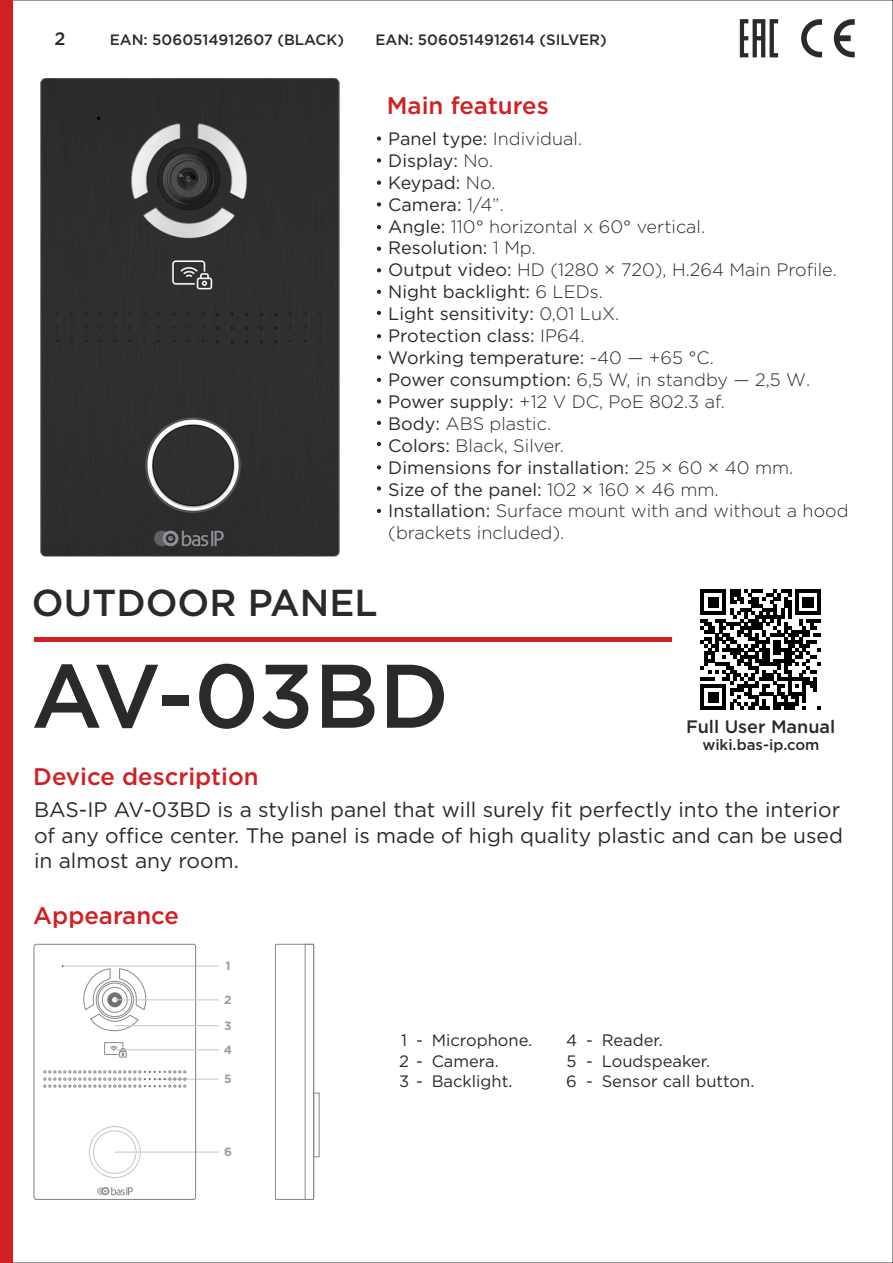
<style>
.page{position:relative;width:893px;height:1263px;background:#fff}
.page>*{position:absolute;margin:0;border:0;box-sizing:border-box;transform-origin:0 0}
.t1{font:500 90px "Gotham Pro";letter-spacing:-.005em;color:#2b2a29}
.t2{font:500 37.5px "Gotham Pro";color:#2b2a29}
.t3{font:500 24px "Gotham Pro";color:#d12023}
.t4{font:21px/25.5px "Gotham Pro";color:#2b2a29}
.t5{font:300 18px/21.9px "Gotham Pro";color:#2b2a29}
.t6{font:500 18px "Gotham Pro";color:#2b2a29}
.t7{font:16.5px/20.1px "Gotham Pro";color:#2b2a29}
.t8{font:500 15px "Gotham Pro";color:#2b2a29}
.t9{font:700 12px "Gotham Pro";color:#9d9e9e}
.s1{font-weight:400}
</style>
<div class="page">
<div style="left:0;top:0;width:13px;height:1263px;background:#d12023"></div>
<div style="left:34px;top:637px;width:638px;height:5px;background:#d12023"></div>
<svg style="left:700px;top:590px;width:121px;height:120px"></svg>
<svg style="left:801px;top:19px;width:21px;height:38px"></svg>
<svg style="left:834px;top:19px;width:21px;height:38px"></svg>
<svg style="left:740px;top:19px;width:38px;height:38px"></svg>
<img style="left:40px;top:78px;width:300px;height:479px">
<svg style="left:377px;top:136px;width:4px;height:5px"></svg>
<svg style="left:377px;top:181px;width:4px;height:4px"></svg>
<svg style="left:377px;top:202px;width:4px;height:5px"></svg>
<svg style="left:377px;top:225px;width:4px;height:4px"></svg>
<svg style="left:377px;top:247px;width:4px;height:4px"></svg>
<svg style="left:377px;top:311px;width:4px;height:4px"></svg>
<svg style="left:377px;top:334px;width:4px;height:4px"></svg>
<svg style="left:377px;top:355px;width:4px;height:4px"></svg>
<svg style="left:377px;top:378px;width:4px;height:4px"></svg>
<svg style="left:377px;top:290px;width:4px;height:4px"></svg>
<svg style="left:377px;top:158px;width:4px;height:5px"></svg>
<svg style="left:377px;top:268px;width:4px;height:4px"></svg>
<svg style="left:377px;top:442px;width:4px;height:4px"></svg>
<svg style="left:377px;top:465px;width:4px;height:4px"></svg>
<svg style="left:377px;top:486px;width:4px;height:5px"></svg>
<svg style="left:377px;top:509px;width:4px;height:4px"></svg>
<svg style="left:377px;top:421px;width:4px;height:4px"></svg>
<svg style="left:377px;top:399px;width:4px;height:5px"></svg>
<div style="left:275px;top:944px;width:39px;height:256px;border:1px solid #898989"></div>
<hr style="left:63px;top:966px;width:156px;height:1px;background:#c5c6c6">
<hr style="left:155px;top:1079px;width:64px;height:1px;background:#c5c6c6">
<hr style="left:115px;top:1152px;width:104px;height:1px;background:#c5c6c6">
<svg style="left:83px;top:968px;width:68px;height:64px"></svg>
<div style="left:33px;top:944px;width:163px;height:256px;border:1px solid #898989;border-radius:2px"></div>
<svg style="left:104px;top:1042px;width:23px;height:16px"></svg>
<svg style="left:44px;top:1070px;width:142px;height:17px"></svg>
<svg style="left:97px;top:1187px;width:36px;height:8px"></svg>
<div style="left:89px;top:1126px;width:52px;height:52px;border:1px solid #c5c6c6;border-radius:50%"></div>
<div style="left:93px;top:1130px;width:43px;height:44px;border:1px solid #c5c6c6;border-radius:50%"></div>
<hr style="left:115px;top:999px;width:104px;height:1px;background:#c5c6c6">
<hr style="left:115px;top:1025px;width:104px;height:1px;background:#c5c6c6">
<div style="left:313px;top:1092px;width:7px;height:65px;border:1px solid #898989"></div>
<div style="left:305px;top:944px;width:9px;height:256px;border:1px solid #898989"></div>
<hr style="left:115px;top:1049px;width:104px;height:1px;background:#c5c6c6">
<p class="t6" style="left:54px;top:32px;width:13px">2</p>
<p class="t8" style="left:110px;top:34px;width:236px">EAN: 5060514912607 (BLACK)</p>
<p class="t8" style="left:375px;top:34px;width:233px">EAN: 5060514912614 (SILVER)</p>
<h3 class="t3" style="left:387px;top:96px;width:163px">Main features</h3>
<p class="t5" style="left:388px;top:129px;width:462px"><span class="s1">Panel type:</span> Individual.<br><span class="s1">Display:</span> No.<br><span class="s1">Keypad:</span> No.<br><span class="s1">Camera:</span> 1/4”.<br><span class="s1">Angle:</span> 110° horizontal x 60° vertical.<br><span class="s1">Resolution:</span> 1 Мp.<br><span class="s1">Output video:</span> HD (1280 × 720), H.264 Main Profile.<br><span class="s1">Night backlight:</span> 6 LEDs.<br><span class="s1">Light sensitivity:</span> 0,01 LuX.<br><span class="s1">Protection class:</span> IP64.<br><span class="s1">Working temperature:</span> -40 — +65 °С.<br><span class="s1">Power consumption:</span> 6,5 W, in standby — 2,5 W.<br><span class="s1">Power supply:</span> +12 V DC, PoE 802.3 af.<br><span class="s1">Body:</span> ABS plastic.<br><span class="s1">Colors:</span> Black, Silver.<br><span class="s1">Dimensions for installation:</span> 25 × 60 × 40 mm.<br><span class="s1">Size of the panel:</span> 102 × 160 × 46 mm.<br><span class="s1">Installation:</span> Surface mount with and without a hood (brackets included).</p>
<h2 class="t2" style="left:32px;top:589px;width:348px">OUTDOOR PANEL</h2>
<h1 class="t1" style="left:31px;top:662px;width:419px">AV-03BD</h1>
<h3 class="t3" style="left:33px;top:767px;width:227px">Device description</h3>
<p class="t6" style="left:686px;top:720px;width:151px">Full User Manual</p>
<p class="t8" style="left:702px;top:739px;width:119px">wiki.bas-ip.com</p>
<p class="t4" style="left:34px;top:798px;width:810px">BAS-IP AV-03BD is a stylish panel that will surely fit perfectly into the interior of any office center. The panel is made of high quality plastic and can be used in almost any room.</p>
<h3 class="t3" style="left:33px;top:907px;width:147px">Appearance</h3>
<p class="t9" style="left:225px;top:961px;width:7px">1</p>
<p class="t9" style="left:224px;top:995px;width:9px">2</p>
<p class="t9" style="left:224px;top:1021px;width:9px">3</p>
<p class="t9" style="left:224px;top:1045px;width:10px">4</p>
<p class="t9" style="left:224px;top:1074px;width:9px">5</p>
<p class="t9" style="left:224px;top:1147px;width:9px">6</p>
<p class="t7" style="left:432px;top:1032px;width:102px">Microphone.<br>Camera.<br>Backlight.</p>
<p class="t7" style="left:399px;top:1032px;width:25px">1<br>2 -<br>3 -</p>
<p class="t7" style="left:566px;top:1032px;width:13px;text-align:justify">4<br>5<br>6</p>
<p class="t7" style="left:416px;top:1032px;width:8px">-</p>
<p class="t7" style="left:586px;top:1032px;width:8px;text-align:justify">- - -</p>
<p class="t7" style="left:602px;top:1032px;width:154px">Reader.<br>Loudspeaker.<br>Sensor call button.</p>
</div>
